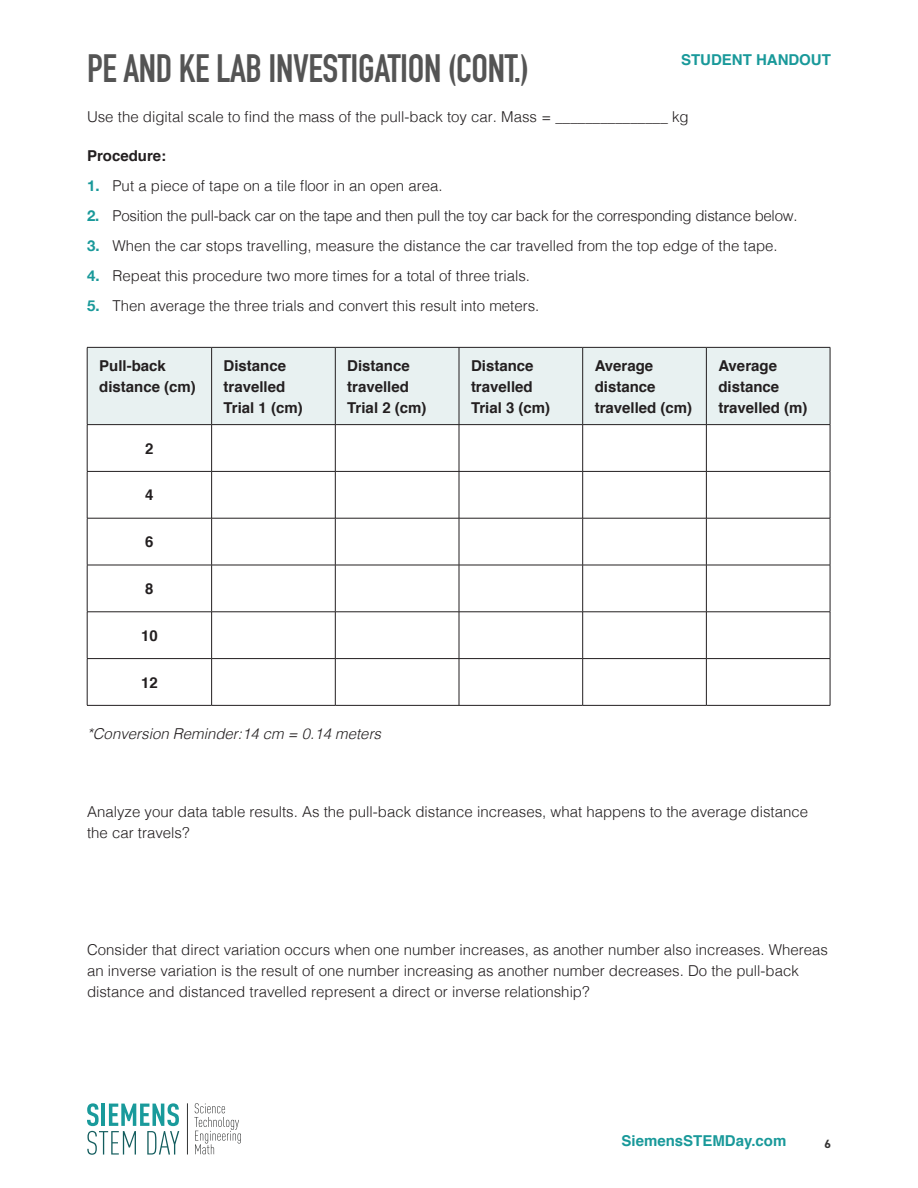
<style>
.page{position:relative;width:918px;height:1188px;background:#fff}
.page>*{position:absolute;margin:0;border:0;box-sizing:border-box;transform-origin:0 0}
.Main_Head{font:700 39px "DIN Condensed";letter-spacing:-.01em;color:#545454}
.Body{font:300 15px/21px "Helvetica";color:#231f20}
.Body-2{font:700 15px/21px "Helvetica";color:#231f20}
.Body-3{font:300 15px "Helvetica";letter-spacing:-.02em;color:#231f20}
.Body-4{font:italic 300 15px "Helvetica";color:#231f20}
.t1{font:700 15px "Helvetica";color:#19999a}
.Body_last_line{font:700 15px "Helvetica";color:#231f20}
.t2{font:700 12px "DIN2014";color:#343333}
.s1{font-family:"Helvetica Neue";font-weight:700;color:#19999a}
</style>
<div class="page">
<svg style="left:87px;top:1103px;width:92px;height:52px"></svg>
<svg style="left:194px;top:1103px;width:47px;height:51px"></svg>
<hr style="left:187px;top:1103px;width:1px;height:52px;background:#323333">
<div style="left:88px;top:348px;width:742px;height:76px;background:#e8f1f1"></div>
<hr style="left:87px;top:347px;width:125px;height:1px;background:#231f20">
<hr style="left:87px;top:348px;width:1px;height:76px;background:#231f20">
<hr style="left:212px;top:347px;width:123px;height:1px;background:#231f20">
<hr style="left:211px;top:348px;width:1px;height:76px;background:#231f20">
<hr style="left:335px;top:347px;width:124px;height:1px;background:#231f20">
<hr style="left:335px;top:348px;width:1px;height:76px;background:#231f20">
<hr style="left:459px;top:347px;width:124px;height:1px;background:#231f20">
<hr style="left:459px;top:348px;width:1px;height:76px;background:#231f20">
<hr style="left:583px;top:347px;width:123px;height:1px;background:#231f20">
<hr style="left:582px;top:348px;width:1px;height:76px;background:#231f20">
<hr style="left:706px;top:347px;width:124px;height:1px;background:#231f20">
<hr style="left:706px;top:348px;width:1px;height:76px;background:#231f20">
<hr style="left:830px;top:348px;width:1px;height:76px;background:#231f20">
<hr style="left:87px;top:424px;width:125px;height:1px;background:#231f20">
<hr style="left:87px;top:425px;width:1px;height:46px;background:#231f20">
<hr style="left:212px;top:424px;width:123px;height:1px;background:#231f20">
<hr style="left:211px;top:425px;width:1px;height:46px;background:#231f20">
<hr style="left:335px;top:424px;width:124px;height:1px;background:#231f20">
<hr style="left:335px;top:425px;width:1px;height:46px;background:#231f20">
<hr style="left:459px;top:424px;width:124px;height:1px;background:#231f20">
<hr style="left:459px;top:425px;width:1px;height:46px;background:#231f20">
<hr style="left:583px;top:424px;width:123px;height:1px;background:#231f20">
<hr style="left:582px;top:425px;width:1px;height:46px;background:#231f20">
<hr style="left:706px;top:424px;width:124px;height:1px;background:#231f20">
<hr style="left:706px;top:425px;width:1px;height:46px;background:#231f20">
<hr style="left:830px;top:425px;width:1px;height:46px;background:#231f20">
<hr style="left:87px;top:471px;width:125px;height:1px;background:#231f20">
<hr style="left:87px;top:472px;width:1px;height:46px;background:#231f20">
<hr style="left:212px;top:471px;width:123px;height:1px;background:#231f20">
<hr style="left:211px;top:472px;width:1px;height:46px;background:#231f20">
<hr style="left:335px;top:471px;width:124px;height:1px;background:#231f20">
<hr style="left:335px;top:472px;width:1px;height:46px;background:#231f20">
<hr style="left:459px;top:471px;width:124px;height:1px;background:#231f20">
<hr style="left:459px;top:472px;width:1px;height:46px;background:#231f20">
<hr style="left:583px;top:471px;width:123px;height:1px;background:#231f20">
<hr style="left:582px;top:472px;width:1px;height:46px;background:#231f20">
<hr style="left:706px;top:471px;width:124px;height:1px;background:#231f20">
<hr style="left:706px;top:472px;width:1px;height:46px;background:#231f20">
<hr style="left:830px;top:472px;width:1px;height:46px;background:#231f20">
<hr style="left:87px;top:518px;width:125px;height:1px;background:#231f20">
<hr style="left:87px;top:518px;width:1px;height:47px;background:#231f20">
<hr style="left:212px;top:518px;width:123px;height:1px;background:#231f20">
<hr style="left:211px;top:518px;width:1px;height:47px;background:#231f20">
<hr style="left:335px;top:518px;width:124px;height:1px;background:#231f20">
<hr style="left:335px;top:518px;width:1px;height:47px;background:#231f20">
<hr style="left:459px;top:518px;width:124px;height:1px;background:#231f20">
<hr style="left:459px;top:518px;width:1px;height:47px;background:#231f20">
<hr style="left:583px;top:518px;width:123px;height:1px;background:#231f20">
<hr style="left:582px;top:518px;width:1px;height:47px;background:#231f20">
<hr style="left:706px;top:518px;width:124px;height:1px;background:#231f20">
<hr style="left:706px;top:518px;width:1px;height:47px;background:#231f20">
<hr style="left:830px;top:518px;width:1px;height:47px;background:#231f20">
<hr style="left:87px;top:565px;width:125px;height:1px;background:#231f20">
<hr style="left:87px;top:565px;width:1px;height:47px;background:#231f20">
<hr style="left:212px;top:565px;width:123px;height:1px;background:#231f20">
<hr style="left:211px;top:565px;width:1px;height:47px;background:#231f20">
<hr style="left:335px;top:565px;width:124px;height:1px;background:#231f20">
<hr style="left:335px;top:565px;width:1px;height:47px;background:#231f20">
<hr style="left:459px;top:565px;width:124px;height:1px;background:#231f20">
<hr style="left:459px;top:565px;width:1px;height:47px;background:#231f20">
<hr style="left:583px;top:565px;width:123px;height:1px;background:#231f20">
<hr style="left:582px;top:565px;width:1px;height:47px;background:#231f20">
<hr style="left:706px;top:565px;width:124px;height:1px;background:#231f20">
<hr style="left:706px;top:565px;width:1px;height:47px;background:#231f20">
<hr style="left:830px;top:565px;width:1px;height:47px;background:#231f20">
<hr style="left:87px;top:612px;width:125px;height:1px;background:#231f20">
<hr style="left:87px;top:612px;width:1px;height:46px;background:#231f20">
<hr style="left:212px;top:612px;width:123px;height:1px;background:#231f20">
<hr style="left:211px;top:612px;width:1px;height:46px;background:#231f20">
<hr style="left:335px;top:612px;width:124px;height:1px;background:#231f20">
<hr style="left:335px;top:612px;width:1px;height:46px;background:#231f20">
<hr style="left:459px;top:612px;width:124px;height:1px;background:#231f20">
<hr style="left:459px;top:612px;width:1px;height:46px;background:#231f20">
<hr style="left:583px;top:612px;width:123px;height:1px;background:#231f20">
<hr style="left:582px;top:612px;width:1px;height:46px;background:#231f20">
<hr style="left:706px;top:612px;width:124px;height:1px;background:#231f20">
<hr style="left:706px;top:612px;width:1px;height:46px;background:#231f20">
<hr style="left:830px;top:612px;width:1px;height:46px;background:#231f20">
<hr style="left:87px;top:658px;width:125px;height:1px;background:#231f20">
<hr style="left:87px;top:659px;width:1px;height:46px;background:#231f20">
<hr style="left:212px;top:658px;width:123px;height:1px;background:#231f20">
<hr style="left:211px;top:659px;width:1px;height:46px;background:#231f20">
<hr style="left:335px;top:658px;width:124px;height:1px;background:#231f20">
<hr style="left:335px;top:659px;width:1px;height:46px;background:#231f20">
<hr style="left:459px;top:658px;width:124px;height:1px;background:#231f20">
<hr style="left:459px;top:659px;width:1px;height:46px;background:#231f20">
<hr style="left:583px;top:658px;width:123px;height:1px;background:#231f20">
<hr style="left:582px;top:659px;width:1px;height:46px;background:#231f20">
<hr style="left:706px;top:658px;width:124px;height:1px;background:#231f20">
<hr style="left:706px;top:659px;width:1px;height:46px;background:#231f20">
<hr style="left:830px;top:659px;width:1px;height:46px;background:#231f20">
<hr style="left:87px;top:705px;width:125px;height:1px;background:#231f20">
<hr style="left:212px;top:705px;width:123px;height:1px;background:#231f20">
<hr style="left:335px;top:705px;width:124px;height:1px;background:#231f20">
<hr style="left:459px;top:705px;width:124px;height:1px;background:#231f20">
<hr style="left:583px;top:705px;width:123px;height:1px;background:#231f20">
<hr style="left:706px;top:705px;width:124px;height:1px;background:#231f20">
<p class="Main_Head" style="left:87px;top:42px;width:444px">PE AND KE LAB INVESTIGATION (CONT.)</p>
<p class="t1" style="left:681px;top:48px;width:151px">STUDENT HANDOUT</p>
<p class="Body" style="left:87px;top:105px;width:603px">Use the digital scale to find the mass of the pull-back toy car. Mass = _______________ kg</p>
<p class="Body_last_line" style="left:87px;top:144px;width:81px">Procedure:</p>
<p class="Body" style="left:87px;top:174px;width:357px"><span class="s1">1.</span> Put a piece of tape on a tile floor in an open area.</p>
<p class="Body-3" style="left:87px;top:203px;width:712px"><span class="s1">2.</span> Position the pull-back car on the tape and then pull the toy car back for the corresponding distance below.</p>
<p class="Body" style="left:87px;top:234px;width:692px"><span class="s1">3.</span> When the car stops travelling, measure the distance the car travelled from the top edge of the tape.</p>
<p class="Body" style="left:87px;top:264px;width:445px"><span class="s1">4.</span> Repeat this procedure two more times for a total of three trials.</p>
<p class="Body" style="left:87px;top:294px;width:454px"><span class="s1">5.</span> Then average the three trials and convert this result into meters.</p>
<p class="Body-2" style="left:99px;top:355px;width:98px">Pull-back distance (cm)</p>
<p class="Body-2" style="left:224px;top:355px;width:81px">Distance travelled<br>Trial 1 (cm)</p>
<p class="Body-2" style="left:347px;top:355px;width:81px">Distance travelled<br>Trial 2 (cm)</p>
<p class="Body-2" style="left:471px;top:355px;width:81px">Distance travelled<br>Trial 3 (cm)</p>
<p class="Body-2" style="left:595px;top:355px;width:99px">Average distance travelled (cm)</p>
<p class="Body-2" style="left:718px;top:355px;width:91px">Average distance travelled (m)</p>
<p class="Body-2" style="left:145px;top:438px;width:10px">2</p>
<p class="Body-2" style="left:145px;top:485px;width:10px">4</p>
<p class="Body-2" style="left:145px;top:532px;width:10px">6</p>
<p class="Body-2" style="left:145px;top:578px;width:10px">8</p>
<p class="Body-2" style="left:141px;top:625px;width:18px">10</p>
<p class="Body-2" style="left:141px;top:672px;width:18px">12</p>
<p class="Body-4" style="left:87px;top:720px;width:296px">*Conversion Reminder:14 cm = 0.14 meters</p>
<p class="Body" style="left:87px;top:800px;width:723px">Analyze your data table results. As the pull-back distance increases, what happens to the average distance the car travels?</p>
<p class="Body" style="left:87px;top:938px;width:743px">Consider that direct variation occurs when one number increases, as another number also increases. Whereas an inverse variation is the result of one number increasing as another number decreases. Do the pull-back distance and distanced travelled represent a direct or inverse relationship?</p>
<p class="t1" style="left:622px;top:1129px;width:166px">SiemensSTEMDay.com</p>
<p class="t2" style="left:825px;top:1136px;width:8px">6</p>
</div>
